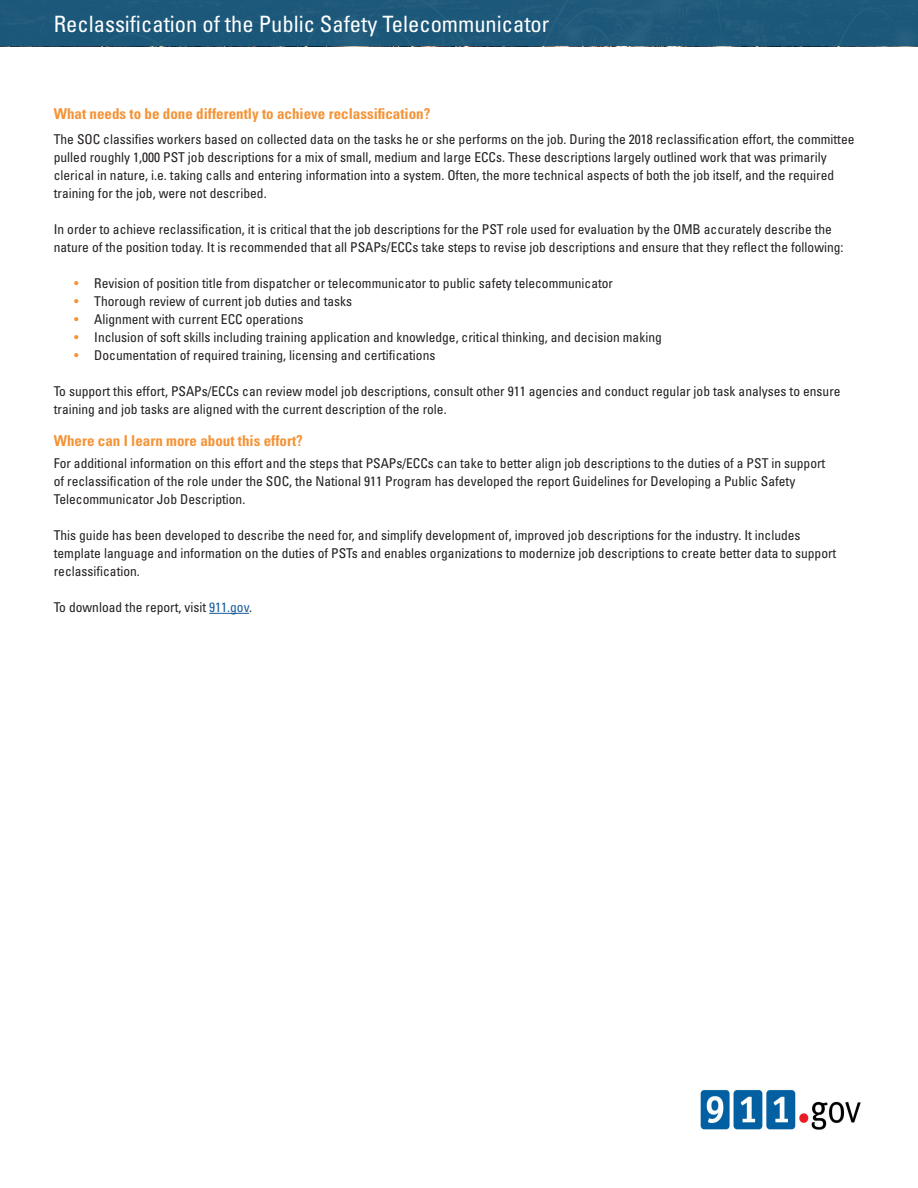
<style>
.page{position:relative;width:918px;height:1188px;background:#fff}
.page>*{position:absolute;margin:0;border:0;box-sizing:border-box;transform-origin:0 0}
.t1{font:condensed 22.5px "Univers LT Std";color:#fff}
.Main_Subhead{font:700 condensed 15px "Univers LT Std";color:#f49337}
.Body_Copy{font:condensed 13.5px/18px "Univers LT Std";color:#231f20}
.Bullet_1st_Level{font:condensed 13.5px "Univers LT Std";color:#231f20}
.s1{color:#f49337}
.s2{color:#175d9e}
</style>
<div class="page">
<div style="left:0;top:0;width:918px;height:46px;background:#1c5a7d"></div>
<hr style="left:209px;top:613px;width:40px;height:1px;background:#175d9e">
<img style="left:700px;top:1089px;width:161px;height:41px">
<p class="t1" style="left:54px;top:10px;width:497px">Reclassification of the Public Safety Telecommunicator</p>
<p class="Main_Subhead" style="left:54px;top:104px;width:378px">What needs to be done differently to achieve reclassification?</p>
<p class="Body_Copy" style="left:54px;top:130px;width:802px">The SOC classifies workers based on collected data on the tasks he or she performs on the job. During the 2018 reclassification effort, the committee pulled roughly 1,000 PST job descriptions for a mix of small, medium and large ECCs. These descriptions largely outlined work that was primarily clerical in nature, i.e. taking calls and entering information into a system. Often, the more technical aspects of both the job itself, and the required training for the job, were not described.</p>
<p class="Body_Copy" style="left:54px;top:220px;width:791px">In order to achieve reclassification, it is critical that the job descriptions for the PST role used for evaluation by the OMB accurately describe the nature of the position today. It is recommended that all PSAPs/ECCs take steps to revise job descriptions and ensure that they reflect the following:</p>
<p class="Bullet_1st_Level" style="left:74px;top:275px;width:541px"><span class="s1">•</span> Revision of position title from dispatcher or telecommunicator to public safety telecommunicator</p>
<p class="Bullet_1st_Level" style="left:74px;top:293px;width:280px"><span class="s1">•</span> Thorough review of current job duties and tasks</p>
<p class="Bullet_1st_Level" style="left:74px;top:311px;width:231px"><span class="s1">•</span> Alignment with current ECC operations</p>
<p class="Bullet_1st_Level" style="left:74px;top:329px;width:589px"><span class="s1">•</span> Inclusion of soft skills including training application and knowledge, critical thinking, and decision making</p>
<p class="Bullet_1st_Level" style="left:74px;top:347px;width:363px"><span class="s1">•</span> Documentation of required training, licensing and certifications</p>
<p class="Body_Copy" style="left:54px;top:382px;width:788px">To support this effort, PSAPs/ECCs can review model job descriptions, consult other 911 agencies and conduct regular job task analyses to ensure training and job tasks are aligned with the current description of the role.</p>
<p class="Main_Subhead" style="left:54px;top:431px;width:251px">Where can I learn more about this effort?</p>
<p class="Body_Copy" style="left:54px;top:454px;width:773px">For additional information on this effort and the steps that PSAPs/ECCs can take to better align job descriptions to the duties of a PST in support of reclassification of the role under the SOC, the National 911 Program has developed the report Guidelines for Developing a Public Safety<br>Telecommunicator Job Description.</p>
<p class="Body_Copy" style="left:54px;top:526px;width:784px">This guide has been developed to describe the need for, and simplify development of, improved job descriptions for the industry. It includes template language and information on the duties of PSTs and enables organizations to modernize job descriptions to create better data to support reclassification.</p>
<p class="Body_Copy" style="left:54px;top:598px;width:200px">To download the report, visit <span class="s2">911.gov</span>.</p>
</div>
